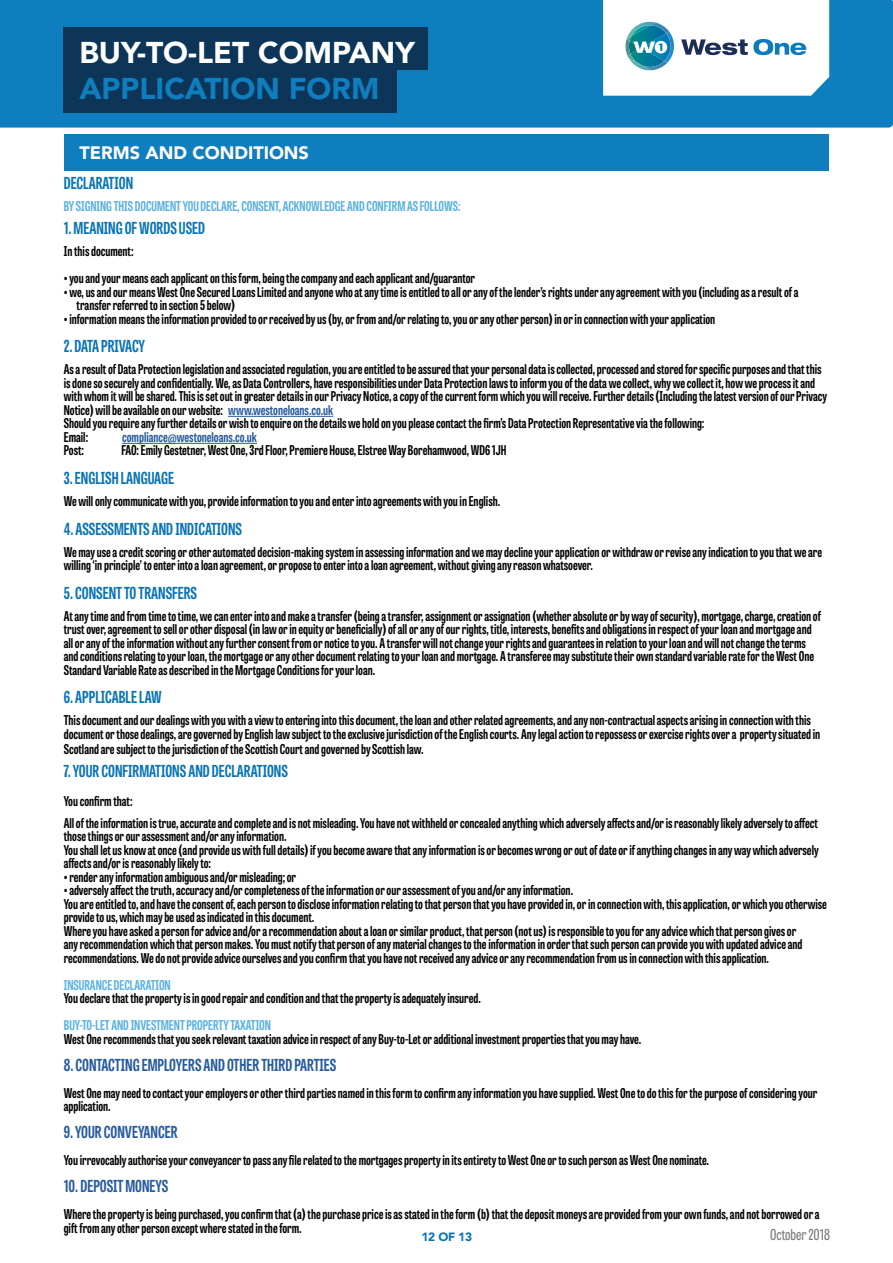
<style>
.page{position:relative;width:893px;height:1263px;background:#fff}
.page>*{position:absolute;margin:0;border:0;box-sizing:border-box;transform-origin:0 0}
.t1{font:900 30px "Avenir";color:#fff}
.t2{font:900 30px "Avenir";color:#0f7ebf}
.t3{font:900 18px "Avenir";color:#fff}
.t4{font:700 16.5px "Tablet Gothic Compressed";color:#0a74b5}
.t5{font:700 16.5px "Tablet Gothic Compressed";color:#275b9c}
.t6{font:700 16.5px "Tablet Gothic Compressed";color:#275b9d}
.t7{font:15px "Tablet Gothic Compressed";color:#777879}
.t8{font:700 13.5px/13.5px "Tablet Gothic Compressed";color:#000}
.t9{font:700 13.5px "Tablet Gothic Compressed";color:#5bb1de}
.t10{font:700 13.5px "Tablet Gothic Compressed";color:#5ab1df}
.t11{font:700 13.5px "Tablet Gothic Compressed";color:#275b9b}
.t12{font:900 12px "Avenir";color:#0a74b5}
.s1{color:#275b9b}
</style>
<div class="page">
<div style="left:0;top:0;width:893px;height:128px;background:#0f7ebf"></div>
<div style="left:64px;top:28px;width:364px;height:42px;background:#0c3558"></div>
<div style="left:64px;top:70px;width:333px;height:43px;background:#0c3558"></div>
<svg style="left:603px;top:0;width:226px;height:96px"></svg>
<hr style="left:228px;top:416px;width:105px;height:1px;background:#275b9b">
<hr style="left:122px;top:443px;width:135px;height:1px;background:#275b9b">
<div style="left:64px;top:134px;width:765px;height:36px;background:#0f7ebf"></div>
<h1 class="t1" style="left:79px;top:26px;width:337px">BUY-TO-LET COMPANY</h1>
<h1 class="t2" style="left:79px;top:62px;width:301px">APPLICATION FORM</h1>
<h2 class="t3" style="left:79px;top:137px;width:231px">TERMS AND CONDITIONS</h2>
<p class="t4" style="left:64px;top:171px;width:71px">DECLARATION</p>
<p class="t9" style="left:64px;top:197px;width:398px">BY SIGNING THIS DOCUMENT YOU DECLARE, CONSENT, ACKNOWLEDGE AND CONFIRM AS FOLLOWS:</p>
<p class="t4" style="left:64px;top:217px;width:143px">1. MEANING OF WORDS USED</p>
<p class="t8" style="left:64px;top:244px;width:71px">In this document:</p>
<p class="t8" style="left:64px;top:271px;width:413px">• you and your means each applicant on this form, being the company and each applicant and/guarantor</p>
<p class="t8" style="left:77px;top:285px;width:723px;text-indent:-13px">• we, us and our means West One Secured Loans Limited and anyone who at any time is entitled to all or any of the lender’s rights under any agreement with you (including as a result of a transfer referred to in section 5 below)</p>
<p class="t8" style="left:64px;top:312px;width:653px">• information means the information provided to or received by us (by, or from and/or relating to, you or any other person) in or in connection with your application</p>
<p class="t4" style="left:64px;top:335px;width:83px">2. DATA PRIVACY</p>
<p class="t8" style="left:64px;top:362px;width:765px">As a result of Data Protection legislation and associated regulation, you are entitled to be assured that your personal data is collected, processed and stored for specific purposes and that this is done so securely and confidentially. We, as Data Controllers, have responsibilities under Data Protection laws to inform you of the data we collect, why we collect it, how we process it and with whom it will be shared. This is set out in greater details in our Privacy Notice, a copy of the current form which you will receive. Further details (Including the latest version of our Privacy Notice) will be available on our website: <span class="s1">www.westoneloans.co.uk<br></span>Should you require any further details or wish to enquire on the details we hold on you please contact the firm’s Data Protection Representative via the following:<br>Email:</p>
<p class="t11" style="left:122px;top:428px;width:136px">compliance@westoneloans.co.uk</p>
<p class="t8" style="left:64px;top:443px;width:22px">Post:</p>
<p class="t8" style="left:121px;top:443px;width:386px">FAO: Emily Gestetner, West One, 3rd Floor, Premiere House, Elstree Way Borehamwood, WD6 1JH</p>
<p class="t4" style="left:64px;top:466px;width:112px">3. ENGLISH LANGUAGE</p>
<p class="t8" style="left:64px;top:494px;width:438px">We will only communicate with you, provide information to you and enter into agreements with you in English.</p>
<p class="t4" style="left:64px;top:517px;width:180px">4. ASSESSMENTS AND INDICATIONS</p>
<p class="t8" style="left:64px;top:544px;width:760px">We may use a credit scoring or other automated decision-making system in assessing information and we may decline your application or withdraw or revise any indication to you that we are willing ‘in principle’ to enter into a loan agreement, or propose to enter into a loan agreement, without giving any reason whatsoever.</p>
<p class="t4" style="left:64px;top:581px;width:135px">5. CONSENT TO TRANSFERS</p>
<p class="t8" style="left:64px;top:608px;width:759px">At any time and from time to time, we can enter into and make a transfer (being a transfer, assignment or assignation (whether absolute or by way of security), mortgage, charge, creation of trust over, agreement to sell or other disposal (in law or in equity or beneficially) of all or any of our rights, title, interests, benefits and obligations in respect of your loan and mortgage and all or any of the information without any further consent from or notice to you. A transfer will not change your rights and guarantees in relation to your loan and will not change the terms and conditions relating to your loan, the mortgage or any other document relating to your loan and mortgage. A transferee may substitute their own standard variable rate for the West One Standard Variable Rate as described in the Mortgage Conditions for your loan.</p>
<p class="t4" style="left:64px;top:685px;width:99px">6. APPLICABLE LAW</p>
<p class="t8" style="left:64px;top:713px;width:758px">This document and our dealings with you with a view to entering into this document, the loan and other related agreements, and any non-contractual aspects arising in connection with this document or those dealings, are governed by English law subject to the exclusive jurisdiction of the English courts. Any legal action to repossess or exercise rights over a property situated in</p>
<p class="t8" style="left:64px;top:741px;width:361px">Scotland are subject to the jurisdiction of the Scottish Court and governed by Scottish law.</p>
<p class="t4" style="left:64px;top:759px;width:226px">7. YOUR CONFIRMATIONS AND DECLARATIONS</p>
<p class="t8" style="left:64px;top:789px;width:756px;line-height:22px">You confirm that:<br>All of the information is true, accurate and complete and is not misleading. You have not withheld or concealed anything which adversely affects and/or is reasonably likely adversely to affect</p>
<p class="t8" style="left:64px;top:829px;width:756px">those things or our assessment and/or any information.<br>You shall let us know at once (and provide us with full details) if you become aware that any information is or becomes wrong or out of date or if anything changes in any way which adversely affects and/or is reasonably likely to:</p>
<p class="t8" style="left:64px;top:869px;width:234px">• render any information ambiguous and/or misleading; or</p>
<p class="t8" style="left:64px;top:883px;width:765px">• adversely affect the truth, accuracy and/or completeness of the information or our assessment of you and/or any information.<br>You are entitled to, and have the consent of, each person to disclose information relating to that person that you have provided in, or in connection with, this application, or which you otherwise provide to us, which may be used as indicated in this document.<br>Where you have asked a person for advice and/or a recommendation about a loan or similar product, that person (not us) is responsible to you for any advice which that person gives or<br>any recommendation which that person makes. You must notify that person of any material changes to the information in order that such person can provide you with updated advice and recommendations. We do not provide advice ourselves and you confirm that you have not received any advice or any recommendation from us in connection with this application.</p>
<p class="t10" style="left:64px;top:975px;width:109px">INSURANCE DECLARATION</p>
<p class="t8" style="left:64px;top:991px;width:419px">You declare that the property is in good repair and condition and that the property is adequately insured.</p>
<p class="t10" style="left:64px;top:1016px;width:209px">BUY-TO-LET AND INVESTMENT PROPERTY TAXATION</p>
<p class="t8" style="left:64px;top:1031px;width:579px">West One recommends that you seek relevant taxation advice in respect of any Buy-to-Let or additional investment properties that you may have.</p>
<p class="t5" style="left:64px;top:1053px;width:274px">8. CONTACTING EMPLOYERS AND OTHER THIRD PARTIES</p>
<p class="t8" style="left:64px;top:1085px;width:755px">West One may need to contact your employers or other third parties named in this form to confirm any information you have supplied. West One to do this for the purpose of considering your application.</p>
<p class="t6" style="left:64px;top:1120px;width:115px">9. YOUR CONVEYANCER</p>
<p class="t8" style="left:64px;top:1153px;width:647px">You irrevocably authorise your conveyancer to pass any file related to the mortgages property in its entirety to West One or to such person as West One nominate.</p>
<p class="t6" style="left:64px;top:1174px;width:106px">10. DEPOSIT MONEYS</p>
<p class="t8" style="left:64px;top:1207px;width:757px">Where the property is being purchased, you confirm that (a) the purchase price is as stated in the form (b) that the deposit moneys are provided from your own funds, and not borrowed or a gift from any other person except where stated in the form.</p>
<p class="t12" style="left:421px;top:1227px;width:52px">12 OF 13</p>
<p class="t7" style="left:770px;top:1224px;width:62px">October 2018</p>
</div>
